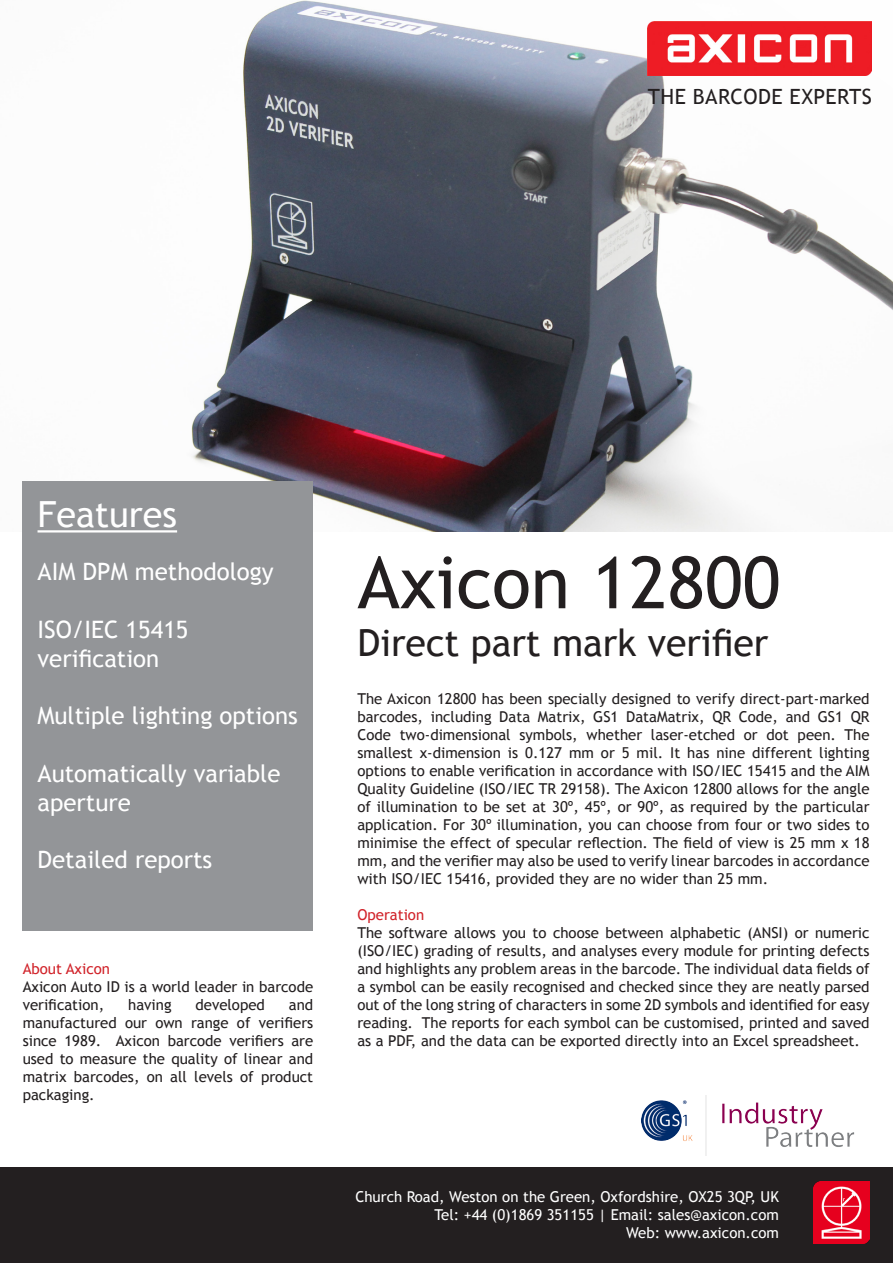
<style>
.page{position:relative;width:893px;height:1263px;background:#fff}
.page>*{position:absolute;margin:0;border:0;box-sizing:border-box;transform-origin:0 0}
.t1{font:72px "Trebuchet MS";color:#231f20}
.t2{font:37.5px "Trebuchet MS";color:#231f20}
.t3{font:36px "Trebuchet MS";color:#fff}
.t4{font:24px/28.8px "Trebuchet MS";color:#fff}
.t5{font:21px "Trebuchet MS";letter-spacing:.02em;color:#231f20}
.t6{font:15px/18px "Trebuchet MS";color:#231f20;text-align:justify}
.t7{font:15px "Trebuchet MS";color:#fff}
.t8{font:15px "Trebuchet MS";color:#d1232a}
</style>
<div class="page">
<img style="left:22px;top:0;width:871px;height:531px">
<img style="left:648px;top:21px;width:224px;height:54px">
<div style="left:23px;top:482px;width:290px;height:449px;background:#939598"></div>
<hr style="left:38px;top:530px;width:139px;height:2px;background:#fff">
<div style="left:0;top:1167px;width:893px;height:96px;background:#231f20"></div>
<img style="left:642px;top:1095px;width:212px;height:61px">
<img style="left:814px;top:1182px;width:56px;height:62px">
<p class="t5" style="left:648px;top:85px;width:225px">THE BARCODE EXPERTS</p>
<p class="t3" style="left:38px;top:493px;width:141px">Features</p>
<p class="t4" style="left:38px;top:558px;width:238px">AIM DPM methodology</p>
<p class="t4" style="left:38px;top:615px;width:152px">ISO/IEC 15415</p>
<p class="t4" style="left:38px;top:644px;width:123px">verification</p>
<p class="t4" style="left:38px;top:702px;width:262px">Multiple lighting options</p>
<p class="t4" style="left:38px;top:759px;width:244px">Automatically variable aperture</p>
<p class="t4" style="left:38px;top:846px;width:176px">Detailed reports</p>
<p class="t8" style="left:23px;top:960px;width:89px">About Axicon</p>
<p class="t6" style="left:23px;top:978px;width:292px">Axicon Auto ID is a world leader in barcode verification,</p>
<p class="t6" style="left:23px;top:996px;width:292px;text-indent:266px">and manufactured our own range of verifiers since 1989. Axicon barcode verifiers are used to measure the quality of linear and matrix barcodes, on all levels of product packaging.</p>
<p class="t6" style="left:128px;top:996px;width:45px">having</p>
<p class="t6" style="left:195px;top:996px;width:71px">developed</p>
<p class="t1" style="left:357px;top:540px;width:425px">Axicon 12800</p>
<p class="t2" style="left:357px;top:621px;width:413px">Direct part mark verifier</p>
<p class="t6" style="left:357px;top:690px;width:514px">The Axicon 12800 has been specially designed to verify direct-part-marked barcodes, including Data Matrix, GS1 DataMatrix, QR Code, and GS1 QR Code two-dimensional symbols, whether laser-etched or dot peen. The smallest x-dimension is 0.127 mm or 5 mil. It has nine different lighting options to enable verification in accordance with ISO/IEC 15415 and the AIM Quality Guideline (ISO/IEC TR 29158). The Axicon 12800 allows for the angle of illumination to be set at 30º, 45º, or 90º, as required by the particular application. For 30º illumination, you can choose from four or two sides to minimise the effect of specular reflection. The field of view is 25 mm x 18 mm, and the verifier may also be used to verify linear barcodes in accordance with ISO/IEC 15416, provided they are no wider than 25 mm.</p>
<p class="t8" style="left:357px;top:906px;width:68px">Operation</p>
<p class="t6" style="left:357px;top:924px;width:514px">The software allows you to choose between alphabetic (ANSI) or numeric (ISO/IEC) grading of results, and analyses every module for printing defects and highlights any problem areas in the barcode. The individual data fields of a symbol can be easily recognised and checked since they are neatly parsed out of the long string of characters in some 2D symbols and identified for easy reading. The reports for each symbol can be customised, printed and saved as a PDF, and the data can be exported directly into an Excel spreadsheet.</p>
<p class="t7" style="left:355px;top:1188px;width:425px">Church Road, Weston on the Green, Oxfordshire, OX25 3QP, UK</p>
<p class="t7" style="left:434px;top:1206px;width:346px">Tel: +44 (0)1869 351155 | Email: sales@axicon.com</p>
<p class="t7" style="left:626px;top:1224px;width:154px">Web: www.axicon.com</p>
</div>
